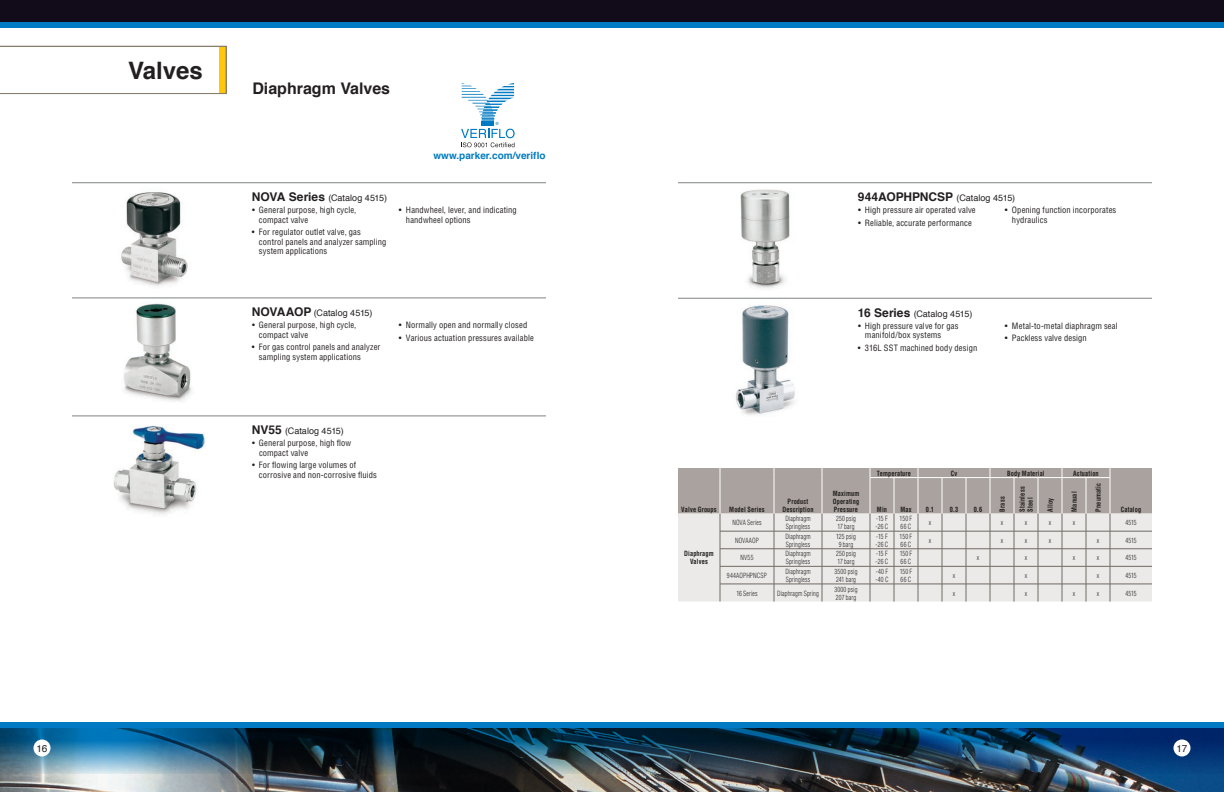
<style>
.page{position:relative;width:1224px;height:792px;background:#fff}
.page>*{position:absolute;margin:0;border:0;box-sizing:border-box;transform-origin:0 0}
.t1{font:700 24px "Helvetica";color:#231f20}
.t2{font:700 16px "Helvetica";color:#231f20}
.t3{font:700 10px "Helvetica";color:#007cc2}
.t4{font:10px "Helvetica";color:#231f20}
.t5{font:9px "Helvetica";letter-spacing:.005em;color:#231f20}
.t6{font:condensed 8.5px/9.5px "Helvetica";letter-spacing:.015em;color:#231f20}
.t7{font:300 condensed 7px/8px "Helvetica";letter-spacing:.02em;color:#231f20;scale:.9 1}
.t8{font:700 condensed 7px/8px "Helvetica";letter-spacing:.025em;color:#231f20;text-align:center;scale:.9 1}
.s1{font-weight:700;font-size:12px}
</style>
<div class="page">
<div style="left:576px;top:384px;width:24px;height:24px;border:1px solid #fff;border-radius:50%"></div>
<div style="left:576px;top:690px;width:24px;height:24px;border:1px solid #fff;border-radius:50%"></div>
<div style="left:0;top:0;width:612px;height:24px;background:#120b19"></div>
<div style="left:0;top:22px;width:612px;height:6px;background:#007bc3"></div>
<div style="left:624px;top:384px;width:24px;height:24px;border:1px solid #fff;border-radius:50%"></div>
<div style="left:624px;top:690px;width:24px;height:24px;border:1px solid #fff;border-radius:50%"></div>
<div style="left:612px;top:0;width:612px;height:24px;background:#120b19"></div>
<div style="left:612px;top:22px;width:612px;height:6px;background:#007bc3"></div>
<img style="left:0;top:773px;width:1224px;height:19px">
<img style="left:612px;top:728px;width:612px;height:45px">
<img style="left:0;top:728px;width:612px;height:45px">
<hr style="left:678px;top:182px;width:474px;height:1px;background:#808285">
<hr style="left:678px;top:298px;width:474px;height:1px;background:#808285">
<img style="left:740px;top:189px;width:50px;height:100px">
<img style="left:735px;top:305px;width:60px;height:110px">
<hr style="left:72px;top:182px;width:474px;height:1px;background:#808285">
<hr style="left:72px;top:297px;width:474px;height:1px;background:#808285">
<hr style="left:72px;top:415px;width:474px;height:1px;background:#808285">
<img style="left:121px;top:192px;width:67px;height:94px">
<img style="left:124px;top:303px;width:68px;height:98px">
<img style="left:114px;top:425px;width:92px;height:89px">
<svg style="left:461px;top:83px;width:54px;height:64px"></svg>
<svg style="left:678px;top:468px;width:474px;height:134px;background:#cfccc9"></svg>
<div style="left:0;top:722px;width:612px;height:6px;background:#007bc3"></div>
<div style="left:612px;top:722px;width:612px;height:6px;background:#007bc3"></div>
<svg style="left:0;top:46px;width:227px;height:48px"></svg>
<div style="left:1174px;top:740px;width:16px;height:16px;background:#fff;border-radius:50%"></div>
<div style="left:34px;top:740px;width:16px;height:16px;background:#fff;border-radius:50%"></div>
<h1 class="t1" style="left:128px;top:49px;width:76px">Valves</h1>
<h2 class="t2" style="left:252px;top:74px;width:139px">Diaphragm Valves</h2>
<p class="t5" style="left:252px;top:190px;width:137px"><span class="s1">NOVA Series</span> (Catalog 4515)</p>
<p class="t6" style="left:259px;top:205px;width:99px;text-indent:-7px">• General purpose, high cycle, compact valve</p>
<p class="t6" style="left:259px;top:227px;width:129px;text-indent:-7px">• For regulator outlet valve, gas control panels and analyzer sampling system applications</p>
<p class="t3" style="left:434px;top:147px;width:114px">www.parker.com/veriflo</p>
<p class="t6" style="left:406px;top:205px;width:112px;text-indent:-7px">• Handwheel, lever, and indicating handwheel options</p>
<p class="t5" style="left:252px;top:306px;width:122px"><span class="s1">NOVAAOP</span> (Catalog 4515)</p>
<p class="t6" style="left:259px;top:320px;width:99px;text-indent:-7px">• General purpose, high cycle, compact valve</p>
<p class="t6" style="left:259px;top:342px;width:123px;text-indent:-7px">• For gas control panels and analyzer sampling system applications</p>
<p class="t6" style="left:399px;top:320px;width:130px">• Normally open and normally closed</p>
<p class="t6" style="left:399px;top:333px;width:136px">• Various actuation pressures available</p>
<p class="t5" style="left:252px;top:424px;width:93px"><span class="s1">NV55</span> (Catalog 4515)</p>
<p class="t6" style="left:259px;top:438px;width:94px;text-indent:-7px">• General purpose, high flow compact valve</p>
<p class="t6" style="left:259px;top:460px;width:119px;text-indent:-7px">• For flowing large volumes of corrosive and non-corrosive fluids</p>
<p class="t5" style="left:858px;top:190px;width:159px"><span class="s1">944AOPHPNCSP</span> (Catalog 4515)</p>
<p class="t6" style="left:858px;top:205px;width:119px">• High pressure air operated valve</p>
<p class="t6" style="left:858px;top:218px;width:115px">• Reliable, accurate performance</p>
<p class="t6" style="left:1012px;top:205px;width:106px;text-indent:-7px">• Opening function incorporates hydraulics</p>
<p class="t5" style="left:858px;top:306px;width:116px"><span class="s1">16 Series</span> (Catalog 4515)</p>
<p class="t6" style="left:865px;top:321px;width:95px;text-indent:-7px">• High pressure valve for gas manifold/box systems</p>
<p class="t6" style="left:858px;top:343px;width:121px">• 316L SST machined body design</p>
<p class="t6" style="left:1005px;top:321px;width:114px">• Metal-to-metal diaphragm seal</p>
<p class="t6" style="left:1005px;top:333px;width:83px">• Packless valve design</p>
<p class="t8" style="left:681px;top:505px;width:41px">Valve Groups</p>
<p class="t8" style="left:729px;top:505px;width:41px">Model Series</p>
<p class="t8" style="left:783px;top:497px;width:36px">Product<br>Description</p>
<p class="t8" style="left:833px;top:489px;width:31px;text-align:justify">Maximum Operating Pressure</p>
<p class="t8" style="left:877px;top:469px;width:40px">Temperature</p>
<p class="t8" style="left:951px;top:469px;width:9px">Cv</p>
<p class="t8" style="left:1007px;top:469px;width:43px">Body Material</p>
<p class="t8" style="left:1073px;top:469px;width:30px">Actuation</p>
<p class="t8" style="left:877px;top:505px;width:13px">Min</p>
<p class="t8" style="left:900px;top:505px;width:14px">Max</p>
<p class="t8" style="left:926px;top:505px;width:10px">0.1</p>
<p class="t8" style="left:950px;top:505px;width:11px">0.3</p>
<p class="t8" style="left:974px;top:505px;width:11px">0.6</p>
<p class="t8" style="left:998px;top:512px;width:18px;rotate:-90deg">Brass</p>
<p class="t8" style="left:1018px;top:512px;width:29px;text-align:left;rotate:-90deg">Stainless<br>Steel</p>
<p class="t8" style="left:1046px;top:512px;width:17px;rotate:-90deg">Alloy</p>
<p class="t8" style="left:1070px;top:512px;width:24px;rotate:-90deg">Manual</p>
<p class="t8" style="left:1094px;top:512px;width:33px;rotate:-90deg">Pneumatic</p>
<p class="t8" style="left:1121px;top:505px;width:24px">Catalog</p>
<p class="t8" style="left:684px;top:550px;width:34px">Diaphragm<br>Valves</p>
<p class="t7" style="left:732px;top:519px;width:34px">NOVA Series</p>
<p class="t7" style="left:785px;top:515px;width:30px">Diaphragm<br>Springless</p>
<p class="t7" style="left:836px;top:515px;width:24px">250 psig<br>17 barg</p>
<p class="t7" style="left:876px;top:515px;width:16px">-15 F -26 C</p>
<p class="t7" style="left:900px;top:515px;width:16px">150 F<br>66 C</p>
<p class="t7" style="left:929px;top:519px;width:4px">x</p>
<p class="t7" style="left:1001px;top:519px;width:4px">x</p>
<p class="t7" style="left:1025px;top:519px;width:4px">x</p>
<p class="t7" style="left:1049px;top:519px;width:4px">x</p>
<p class="t7" style="left:1073px;top:519px;width:4px">x</p>
<p class="t7" style="left:1125px;top:519px;width:14px">4515</p>
<p class="t7" style="left:735px;top:536px;width:28px">NOVAAOP</p>
<p class="t7" style="left:785px;top:532px;width:30px">Diaphragm<br>Springless</p>
<p class="t7" style="left:836px;top:532px;width:23px;text-align:center">125 psig<br>9 barg</p>
<p class="t7" style="left:876px;top:532px;width:16px">-15 F -26 C</p>
<p class="t7" style="left:900px;top:532px;width:16px">150 F<br>66 C</p>
<p class="t7" style="left:929px;top:536px;width:4px">x</p>
<p class="t7" style="left:1001px;top:536px;width:4px">x</p>
<p class="t7" style="left:1025px;top:536px;width:4px">x</p>
<p class="t7" style="left:1049px;top:536px;width:4px">x</p>
<p class="t7" style="left:1097px;top:536px;width:4px">x</p>
<p class="t7" style="left:1125px;top:536px;width:14px">4515</p>
<p class="t7" style="left:741px;top:554px;width:16px">NV55</p>
<p class="t7" style="left:785px;top:550px;width:30px">Diaphragm<br>Springless</p>
<p class="t7" style="left:836px;top:550px;width:24px">250 psig<br>17 barg</p>
<p class="t7" style="left:876px;top:550px;width:16px">-15 F -26 C</p>
<p class="t7" style="left:900px;top:550px;width:16px">150 F<br>66 C</p>
<p class="t7" style="left:977px;top:554px;width:4px">x</p>
<p class="t7" style="left:1025px;top:554px;width:4px">x</p>
<p class="t7" style="left:1073px;top:554px;width:4px">x</p>
<p class="t7" style="left:1097px;top:554px;width:4px">x</p>
<p class="t7" style="left:1125px;top:554px;width:14px">4515</p>
<p class="t7" style="left:727px;top:571px;width:46px">944AOPHPNCSP</p>
<p class="t7" style="left:785px;top:567px;width:30px">Diaphragm<br>Springless</p>
<p class="t7" style="left:835px;top:567px;width:27px">3500 psig<br>241 barg</p>
<p class="t7" style="left:875px;top:567px;width:16px">-40 F -40 C</p>
<p class="t7" style="left:900px;top:567px;width:16px">150 F<br>66 C</p>
<p class="t7" style="left:953px;top:571px;width:4px">x</p>
<p class="t7" style="left:1025px;top:571px;width:4px">x</p>
<p class="t7" style="left:1097px;top:571px;width:4px">x</p>
<p class="t7" style="left:1125px;top:571px;width:14px">4515</p>
<p class="t7" style="left:736px;top:589px;width:25px">16 Series</p>
<p class="t7" style="left:777px;top:589px;width:48px">Diaphragm Spring</p>
<p class="t7" style="left:835px;top:585px;width:27px">3000 psig<br>207 barg</p>
<p class="t7" style="left:953px;top:589px;width:4px">x</p>
<p class="t7" style="left:1025px;top:589px;width:4px">x</p>
<p class="t7" style="left:1073px;top:589px;width:4px">x</p>
<p class="t7" style="left:1097px;top:589px;width:4px">x</p>
<p class="t7" style="left:1125px;top:589px;width:14px">4515</p>
<p class="t4" style="left:36px;top:739px;width:13px">16</p>
<p class="t4" style="left:1176px;top:739px;width:13px">17</p>
</div>
